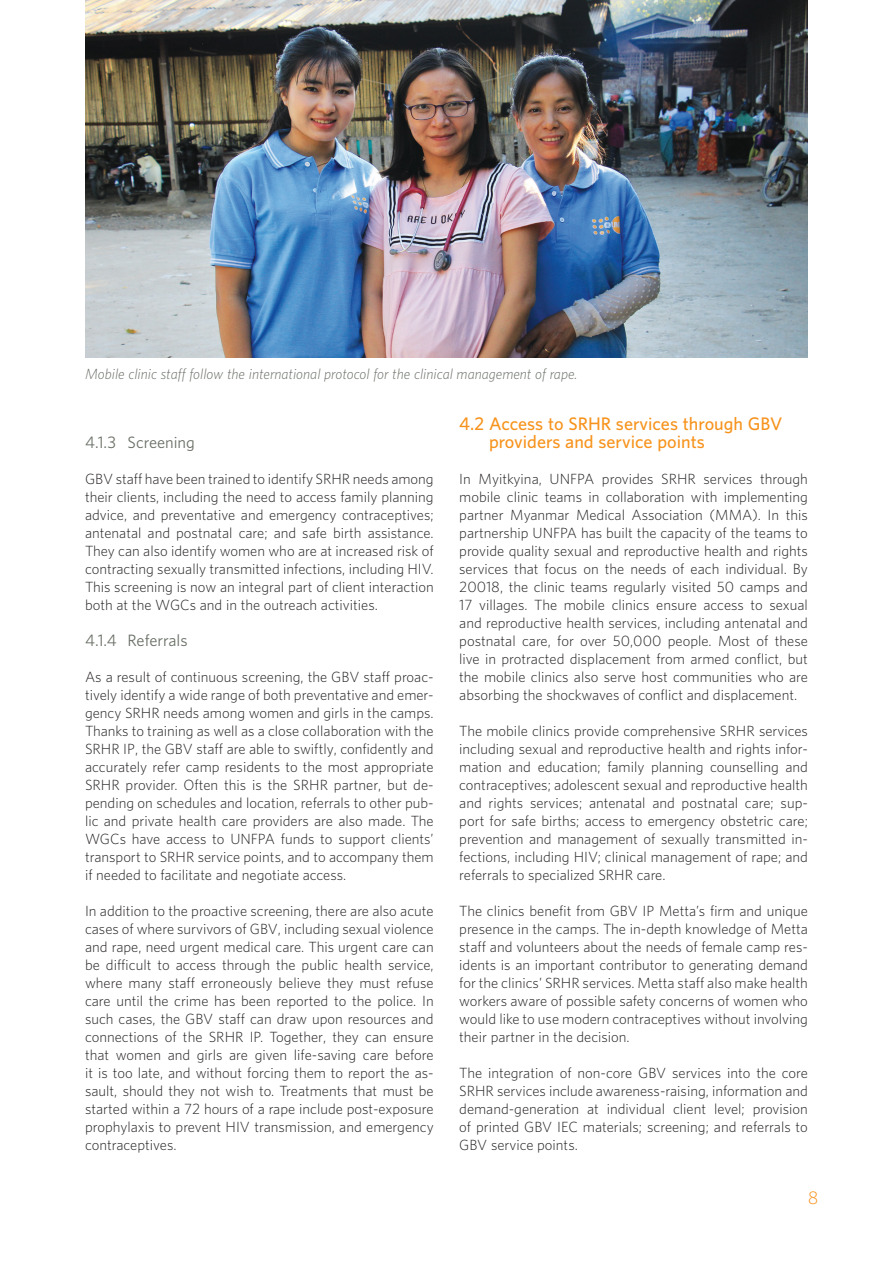
<style>
.page{position:relative;width:893px;height:1263px;background:#fff}
.page>*{position:absolute;margin:0;border:0;box-sizing:border-box;transform-origin:0 0}
.t1{font:600 16.5px/18px "UNFPA";color:#f7931d}
.t2{font:300 16.5px "UNFPA";color:#f7931d}
.t3{font:15px "UNFPA Text";color:#6a7067}
.body{font:300 13.5px/18px "UNFPA";color:#231f20;text-align:justify}
.photo_caption{font:italic 300 13.5px "UNFPA";color:#6a7067}
</style>
<div class="page">
<img style="left:85px;top:0;width:723px;height:357px">
<p class="photo_caption" style="left:85px;top:366px;width:494px">Mobile clinic staff follow the international protocol for the clinical management of rape.</p>
<p class="t3" style="left:85px;top:433px;width:111px">4.1.3 Screening</p>
<p class="body" style="left:85px;top:470px;width:350px">GBV staff have been trained to identify SRHR needs among their clients, including the need to access family planning advice, and preventative and emergency contraceptives; antenatal and postnatal care; and safe birth assistance.<br>They can also identify women who are at increased risk of contracting sexually transmitted infections, including HIV.<br>This screening is now an integral part of client interaction both at the WGCs and in the outreach activities.</p>
<p class="t3" style="left:85px;top:631px;width:104px">4.1.4 Referrals</p>
<p class="body" style="left:85px;top:668px;width:350px">As a result of continuous screening, the GBV staff proac&shy;tively identify a wide range of both preventative and emer&shy;gency SRHR needs among women and girls in the camps.<br>Thanks to training as well as a close collaboration with the SRHR IP, the GBV staff are able to swiftly, confidently and accurately refer camp residents to the most appropriate SRHR provider. Often this is the SRHR partner, but de&shy;pending on schedules and location, referrals to other pub&shy;lic and private health care providers are also made. The WGCs have access to UNFPA funds to support clients’ transport to SRHR service points, and to accompany them if needed to facilitate and negotiate access.</p>
<p class="body" style="left:85px;top:902px;width:350px">In addition to the proactive screening, there are also acute cases of where survivors of GBV, including sexual violence and rape, need urgent medical care. This urgent care can be difficult to access through the public health service, where many staff erroneously believe they must refuse care until the crime has been reported to the police. In such cases, the GBV staff can draw upon resources and connections of the SRHR IP. Together, they can ensure that women and girls are given life-saving care before it is too late, and without forcing them to report the as&shy;sault, should they not wish to. Treatments that must be started within a 72 hours of a rape include post-exposure prophylaxis to prevent HIV transmission, and emergency contraceptives.</p>
<p class="t1" style="left:489px;top:414px;width:295px;text-indent:-30px">4.2 Access to SRHR services through GBV providers and service points</p>
<p class="body" style="left:459px;top:470px;width:350px">In Myitkyina, UNFPA provides SRHR services through mobile clinic teams in collaboration with implementing partner Myanmar Medical Association (MMA). In this partnership UNFPA has built the capacity of the teams to provide quality sexual and reproductive health and rights services that focus on the needs of each individual. By 20018, the clinic teams regularly visited 50 camps and 17 villages. The mobile clinics ensure access to sexual and reproductive health services, including antenatal and postnatal care, for over 50,000 people. Most of these live in protracted displacement from armed conflict, but the mobile clinics also serve host communities who are absorbing the shockwaves of conflict and displacement.</p>
<p class="body" style="left:459px;top:722px;width:350px">The mobile clinics provide comprehensive SRHR services including sexual and reproductive health and rights infor&shy;mation and education; family planning counselling and contraceptives; adolescent sexual and reproductive health and rights services; antenatal and postnatal care; sup&shy;port for safe births; access to emergency obstetric care; prevention and management of sexually transmitted in&shy;fections, including HIV; clinical management of rape; and referrals to specialized SRHR care.</p>
<p class="body" style="left:459px;top:902px;width:350px">The clinics benefit from GBV IP Metta’s firm and unique presence in the camps. The in-depth knowledge of Metta staff and volunteers about the needs of female camp res&shy;idents is an important contributor to generating demand for the clinics’ SRHR services. Metta staff also make health workers aware of possible safety concerns of women who would like to use modern contraceptives without involving their partner in the decision.</p>
<p class="body" style="left:459px;top:1064px;width:350px">The integration of non-core GBV services into the core SRHR services include awareness-raising, information and demand-generation at individual client level; provision of printed GBV IEC materials; screening; and referrals to GBV service points.</p>
<p class="t2" style="left:808px;top:1188px;width:12px">8</p>
</div>
